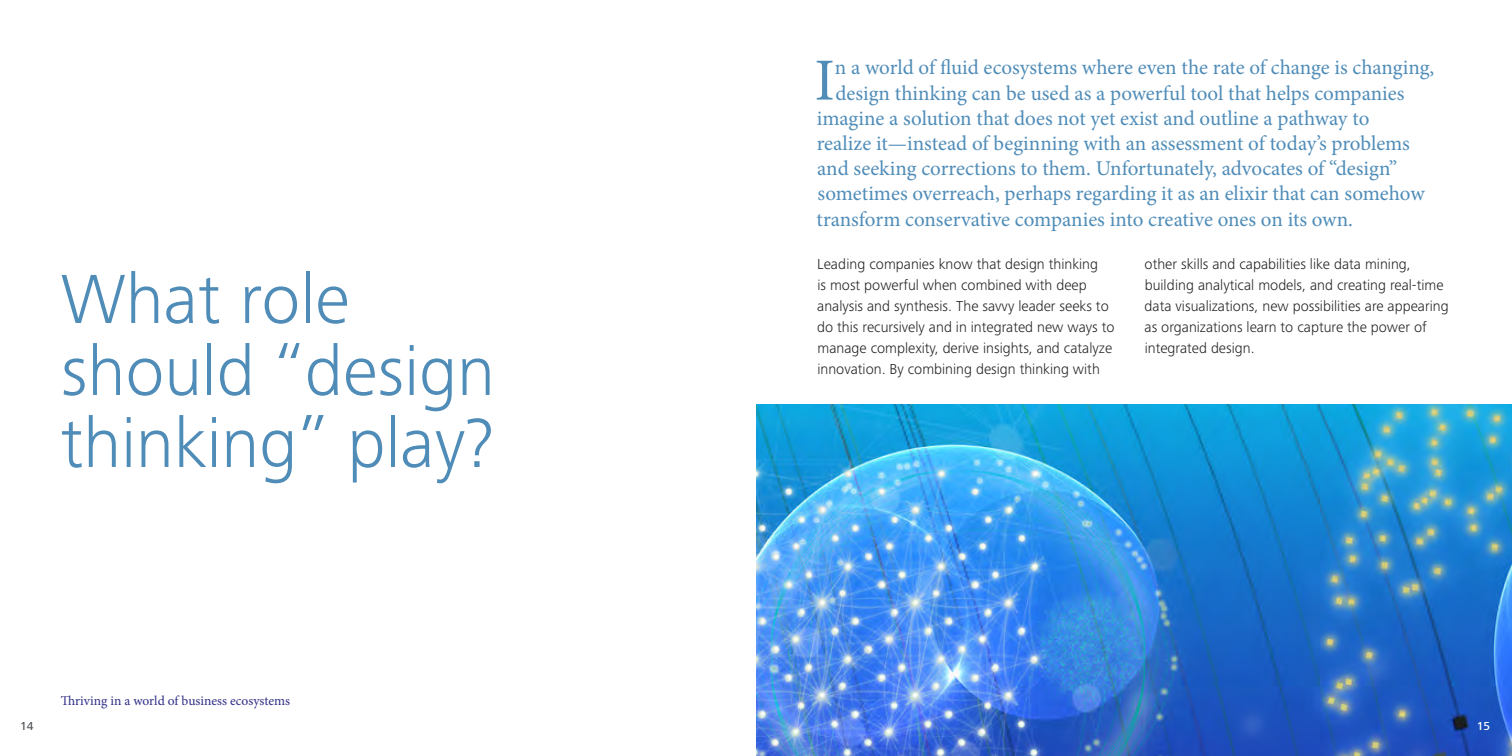
<style>
.page{position:relative;width:1512px;height:756px;background:#fff}
.page>*{position:absolute;margin:0;border:0;box-sizing:border-box;transform-origin:0 0}
.heading1{font:300 72px/72px "Frutiger Next Pro";color:#4f8cb8}
.Intro_paragraph{font:59.7px "Minion Pro";color:#4f8cb8}
.Intro_paragraph-2{font:21px "Minion Pro";letter-spacing:-.005em;color:#4f8cb8}
.Body_copy__8_5_12pt{font:300 15px/21px "Frutiger Next Pro";color:#231f20}
.t1{font:13.5px "Minion Pro";color:#2f2e87}
.t2{font:500 12px "Frutiger Next Pro";color:#525659}
.t3{font:500 12px "Frutiger Next Pro";color:#fff}
</style>
<div class="page">
<img style="left:756px;top:405px;width:756px;height:351px">
<p class="heading1" style="left:61px;top:263px;width:436px">What role should “design thinking” play?</p>
<p class="t2" style="left:20px;top:719px;width:15px">14</p>
<p class="t1" style="left:61px;top:692px;width:231px">Thriving in a world of business ecosystems</p>
<p class="Intro_paragraph" style="left:814px;top:41px;width:22px">I</p>
<p class="Intro_paragraph-2" style="left:835px;top:54px;width:601px">n a world of fluid ecosystems where even the rate of change is changing,</p>
<p class="Intro_paragraph-2" style="left:835px;top:79px;width:571px">design thinking can be used as a powerful tool that helps companies</p>
<p class="Intro_paragraph-2" style="left:817px;top:104px;width:554px">imagine a solution that does not yet exist and outline a pathway to</p>
<p class="Intro_paragraph-2" style="left:817px;top:129px;width:595px">realize it—instead of beginning with an assessment of today’s problems</p>
<p class="Intro_paragraph-2" style="left:817px;top:154px;width:582px">and seeking corrections to them. Unfortunately, advocates of “design”</p>
<p class="Intro_paragraph-2" style="left:817px;top:180px;width:609px">sometimes overreach, perhaps regarding it as an elixir that can somehow</p>
<p class="Intro_paragraph-2" style="left:817px;top:205px;width:538px">transform conservative companies into creative ones on its own.</p>
<p class="Body_copy__8_5_12pt" style="left:817px;top:253px;width:299px">Leading companies know that design thinking<br>is most powerful when combined with deep analysis and synthesis. The savvy leader seeks to do this recursively and in integrated new ways to manage complexity, derive insights, and catalyze innovation. By combining design thinking with</p>
<p class="Body_copy__8_5_12pt" style="left:1145px;top:253px;width:306px">other skills and capabilities like data mining, building analytical models, and creating real-time data visualizations, new possibilities are appearing as organizations learn to capture the power of integrated design.</p>
<p class="t3" style="left:1477px;top:719px;width:15px">15</p>
</div>
